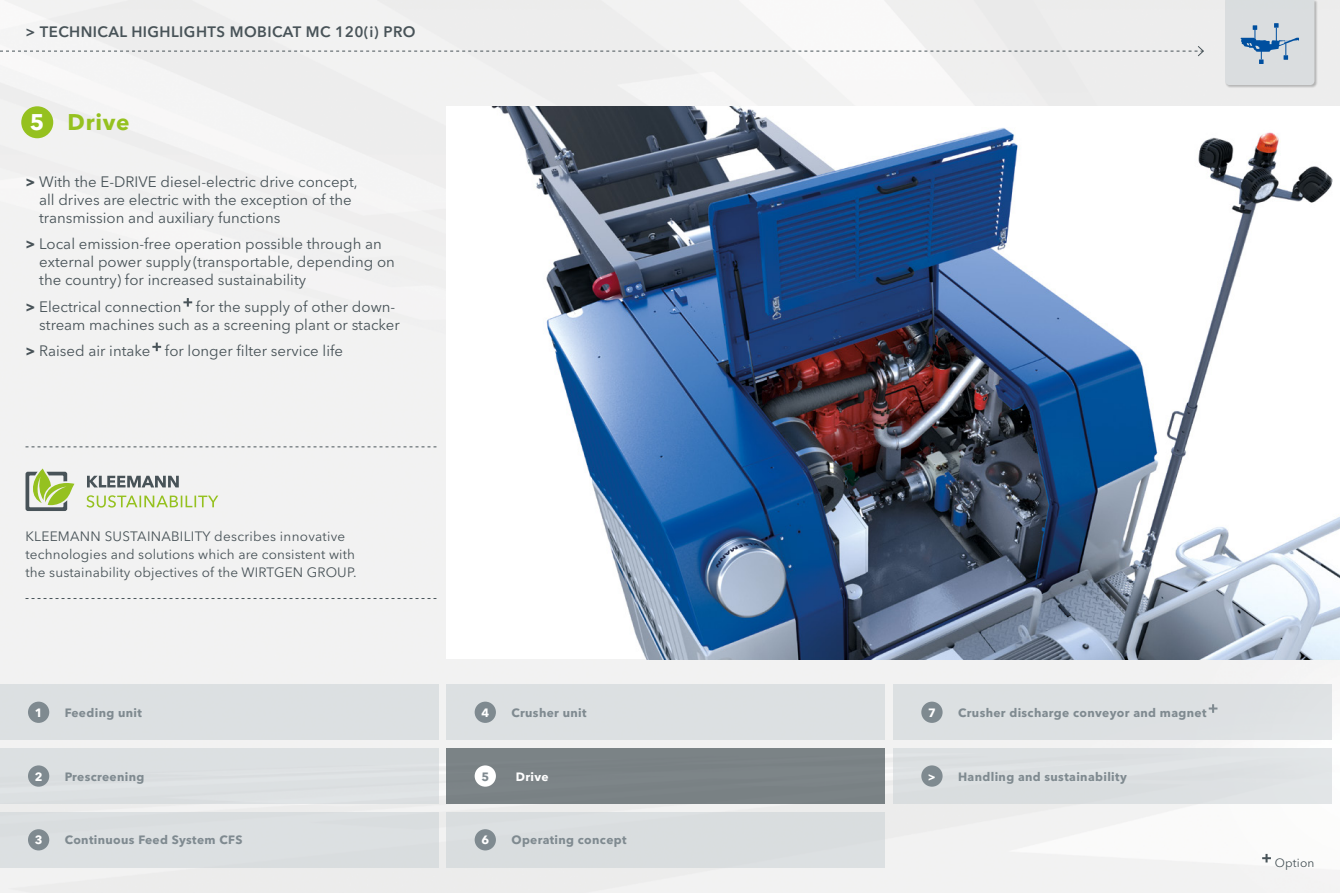
<style>
.page{position:relative;width:1340px;height:893px;background:#fff}
.page>*{position:absolute;margin:0;border:0;box-sizing:border-box;transform-origin:0 0}
.t1{font:700 22.5px "Avenir Next LT Pro";letter-spacing:.03em;color:#95c11f}
.t2{font:15px/18px "Avenir Next LT Pro";color:#485358}
.t3{font:600 15px "Avenir Next LT Pro";letter-spacing:.03em;color:#485358}
.t4{font:13.5px/18px "Avenir Next LT Pro";letter-spacing:.01em;color:#485358}
.t5{font:700 12px "Avenir Next LT Pro";letter-spacing:.03em;color:#7f8a90}
.t6{font:700 12px "Avenir Next LT Pro";letter-spacing:.03em;color:#fff}
.t7{font:12px "Avenir Next LT Pro";letter-spacing:.01em;color:#485358}
.s1{color:#fff}
.s2{font-weight:700}
</style>
<div class="page">
<div style="left:0;top:0;width:1339px;height:893px;background:#f2f2f2"></div>
<div style="left:446px;top:748px;width:438px;height:56px;background:#7b8386"></div>
<div style="left:474px;top:765px;width:22px;height:22px;background:#fff;border-radius:50%"></div>
<svg style="left:0;top:45px;width:1204px;height:12px"></svg>
<div style="left:1224px;top:0;width:93px;height:88px;background:#000;opacity:.5"></div>
<svg style="left:183px;top:298px;width:9px;height:9px"></svg>
<svg style="left:152px;top:343px;width:9px;height:8px"></svg>
<svg style="left:1262px;top:854px;width:8px;height:8px"></svg>
<img style="left:446px;top:106px;width:893px;height:553px">
<div style="left:446px;top:812px;width:438px;height:55px;background:#d9dddf"></div>
<div style="left:474px;top:829px;width:22px;height:21px;background:#7f8a90;border-radius:50%"></div>
<div style="left:893px;top:685px;width:438px;height:55px;background:#dce0e2"></div>
<svg style="left:1208px;top:704px;width:9px;height:9px"></svg>
<div style="left:921px;top:702px;width:21px;height:21px;background:#7f8a90;border-radius:50%"></div>
<div style="left:0;top:748px;width:438px;height:56px;background:#dce0e2"></div>
<div style="left:28px;top:765px;width:21px;height:22px;background:#7f8a90;border-radius:50%"></div>
<div style="left:0;top:812px;width:438px;height:55px;background:#dce0e1"></div>
<div style="left:28px;top:829px;width:21px;height:21px;background:#7f8a90;border-radius:50%"></div>
<div style="left:0;top:685px;width:438px;height:55px;background:#dce0e2"></div>
<div style="left:28px;top:702px;width:21px;height:21px;background:#7f8a90;border-radius:50%"></div>
<div style="left:446px;top:685px;width:438px;height:55px;background:#dce0e2"></div>
<div style="left:474px;top:702px;width:22px;height:21px;background:#7f8a90;border-radius:50%"></div>
<div style="left:893px;top:748px;width:438px;height:56px;background:#dce0e2"></div>
<div style="left:921px;top:765px;width:21px;height:22px;background:#7f8a90;border-radius:50%"></div>
<svg style="left:26px;top:446px;width:410px;height:1px"></svg>
<svg style="left:26px;top:598px;width:410px;height:1px"></svg>
<svg style="left:26px;top:468px;width:48px;height:43px"></svg>
<svg style="left:86px;top:495px;width:132px;height:13px"></svg>
<svg style="left:87px;top:476px;width:92px;height:11px"></svg>
<div style="left:21px;top:106px;width:32px;height:32px;background:#95c11f;border-radius:50%"></div>
<svg style="left:1225px;top:0;width:89px;height:85px;background:#cbd3da"></svg>
<p class="t3" style="left:26px;top:22px;width:391px">&gt; TECHNICAL HIGHLIGHTS MOBICAT MC 120(i) PRO</p>
<h1 class="t1" style="left:30px;top:109px;width:101px"><span class="s1">5</span> Drive</h1>
<p class="t2" style="left:39px;top:172px;width:320px;text-indent:-14px"><span class="s2">&gt;</span> With the E-DRIVE diesel-electric drive concept, all drives are electric with the exception of the transmission and auxiliary functions</p>
<p class="t2" style="left:39px;top:235px;width:357px;text-indent:-14px"><span class="s2">&gt;</span> Local emission-free operation possible through an external power supply (transportable, depending on the country) for increased sustainability</p>
<p class="t2" style="left:39px;top:297px;width:362px;text-indent:-14px"><span class="s2">&gt;</span> Electrical connection for the supply of other down&shy;stream machines such as a screening plant or stacker</p>
<p class="t2" style="left:26px;top:342px;width:319px"><span class="s2">&gt;</span> Raised air intake for longer filter service life</p>
<p class="t4" style="left:26px;top:527px;width:332px">KLEEMANN SUSTAINABILITY describes innovative technologies and solutions which are consistent with the sustainability objectives of the WIRTGEN GROUP.</p>
<p class="t6" style="left:35px;top:705px;width:9px">1</p>
<p class="t5" style="left:65px;top:705px;width:79px">Feeding unit</p>
<p class="t6" style="left:481px;top:705px;width:9px">4</p>
<p class="t5" style="left:511px;top:705px;width:77px">Crusher unit</p>
<p class="t6" style="left:35px;top:769px;width:9px">2</p>
<p class="t5" style="left:65px;top:769px;width:81px">Prescreening</p>
<p class="t6" style="left:35px;top:833px;width:9px">3</p>
<p class="t5" style="left:65px;top:833px;width:179px">Continuous Feed System CFS</p>
<p class="t5" style="left:481px;top:769px;width:9px">5</p>
<p class="t6" style="left:515px;top:769px;width:34px">Drive</p>
<p class="t6" style="left:481px;top:833px;width:9px">6</p>
<p class="t5" style="left:511px;top:833px;width:117px">Operating concept</p>
<p class="t6" style="left:928px;top:705px;width:9px">7</p>
<p class="t5" style="left:958px;top:705px;width:250px">Crusher discharge conveyor and magnet</p>
<p class="t5" style="left:927px;top:769px;width:200px"><span class="s1">&gt;</span> Handling and sustainability</p>
<p class="t7" style="left:1274px;top:856px;width:41px">Option</p>
</div>
